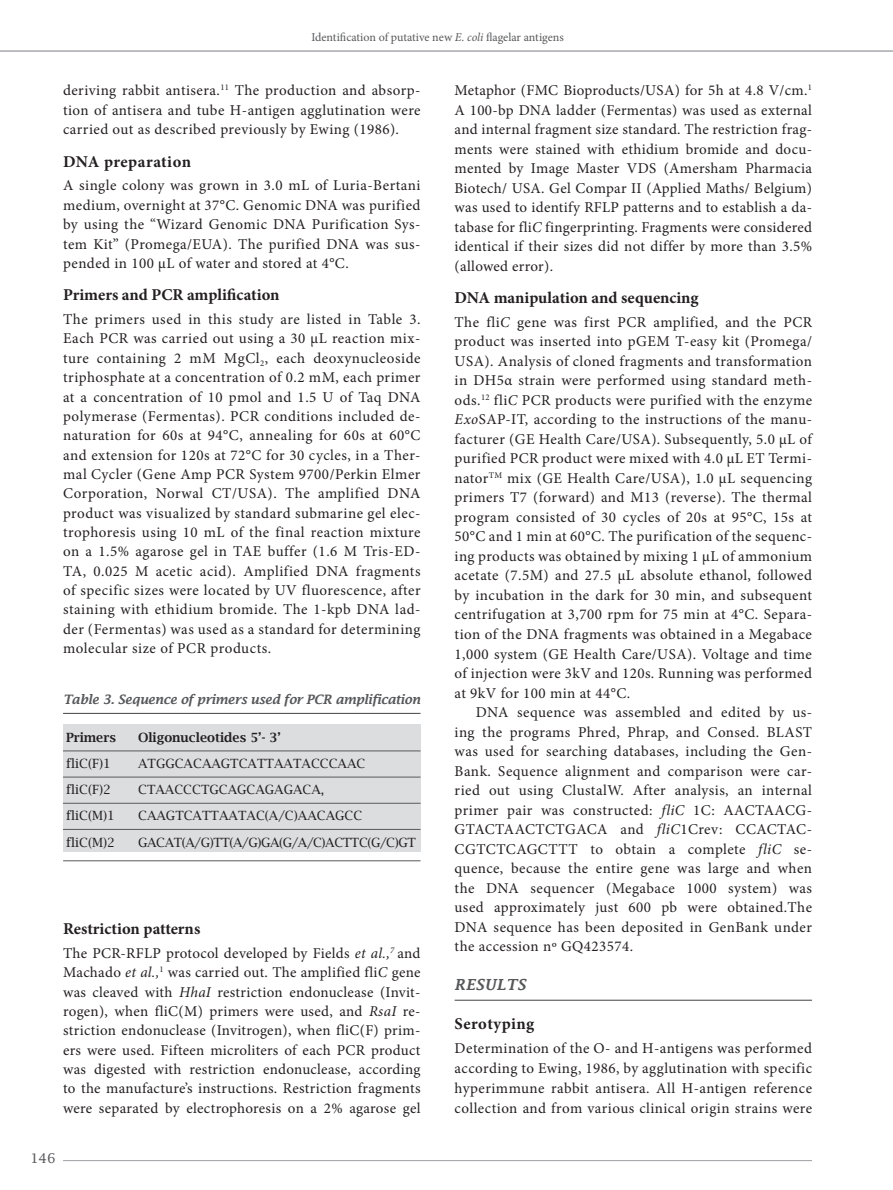
<style>
.page{position:relative;width:893px;height:1190px;background:#fff}
.page>*{position:absolute;margin:0;border:0;box-sizing:border-box;transform-origin:0 0}
.t1{font:700 16.5px "Minion Pro";color:#231f20}
.t2{font:15px/19.5px "Minion Pro";letter-spacing:.025em;color:#231f20;text-align:justify}
.t3{font:italic 600 15px "Lucida Fax";letter-spacing:.03em;color:#57585a}
.t4{font:13.5px "Lucida Fax";color:#57585a}
.t5{font:12.75px "Lucida Bright";color:#231f20}
.t6{font:italic 600 12.75px "Lucida Fax";letter-spacing:-.03em;color:#57585a}
.t7{font:12.75px "Lucida Bright";letter-spacing:-.03em;color:#231f20}
.t8{font:600 12.75px "Lucida Bright";color:#231f20}
.t9{font:12px "Minion Pro";color:#57585a}
.s1{font-style:italic}
</style>
<div class="page">
<hr style="left:63px;top:1159px;width:748px;height:2px;background:#a8a9ad">
<hr style="left:0;top:50px;width:892px;height:2px;background:#a8a9ad">
<hr style="left:454px;top:999px;width:357px;height:1px;background:#57585a">
<div style="left:63px;top:724px;width:357px;height:128px;background:#dcdddf"></div>
<hr style="left:63px;top:860px;width:357px;height:1px;background:#57585a">
<hr style="left:63px;top:713px;width:357px;height:1px;background:#57585a">
<hr style="left:63px;top:750px;width:357px;height:1px;background:#57585a">
<hr style="left:63px;top:776px;width:357px;height:1px;background:#57585a">
<hr style="left:63px;top:803px;width:357px;height:1px;background:#57585a">
<hr style="left:63px;top:829px;width:357px;height:1px;background:#57585a">
<p class="t9" style="left:311px;top:29px;width:254px">Identification of putative new <span class="s1">E. coli</span> flagelar antigens</p>
<p class="t2" style="left:63px;top:81px;width:359px">deriving rabbit antisera.<sup>11</sup> The production and absorp&shy;tion of antisera and tube H-antigen agglutination were carried out as described previously by Ewing (1986).</p>
<p class="t1" style="left:63px;top:150px;width:129px">DNA preparation</p>
<p class="t2" style="left:63px;top:176px;width:359px">A single colony was grown in 3.0 mL of Luria-Bertani medium, overnight at 37°C. Genomic DNA was purified by using the “Wizard Genomic DNA Purification Sys&shy;tem Kit” (Promega/EUA). The purified DNA was sus&shy;pended in 100 µL of water and stored at 4°C.</p>
<p class="t1" style="left:63px;top:283px;width:218px">Primers and PCR amplification</p>
<p class="t2" style="left:63px;top:310px;width:359px">The primers used in this study are listed in Table 3.<br>Each PCR was carried out using a 30 µL reaction mix&shy;ture containing 2 mM MgCl<sub>2</sub>, each deoxynucleoside triphosphate at a concentration of 0.2 mM, each primer at a concentration of 10 pmol and 1.5 U of Taq DNA polymerase (Fermentas). PCR conditions included de&shy;naturation for 60s at 94°C, annealing for 60s at 60°C and extension for 120s at 72°C for 30 cycles, in a Ther&shy;mal Cycler (Gene Amp PCR System 9700/Perkin Elmer Corporation, Norwal CT/USA). The amplified DNA product was visualized by standard submarine gel elec&shy;trophoresis using 10 mL of the final reaction mixture on a 1.5% agarose gel in TAE buffer (1.6 M Tris-ED-TA, 0.025 M acetic acid). Amplified DNA fragments of specific sizes were located by UV fluorescence, after staining with ethidium bromide. The 1-kpb DNA lad&shy;der (Fermentas) was used as a standard for determining molecular size of PCR products.</p>
<p class="t6" style="left:63px;top:692px;width:359px">Table 3. Sequence of primers used for PCR amplification</p>
<p class="t8" style="left:66px;top:730px;width:51px">Primers</p>
<p class="t8" style="left:138px;top:730px;width:144px">Oligonucleotides 5’- 3’</p>
<p class="t5" style="left:66px;top:756px;width:46px">fliC(F)1</p>
<p class="t5" style="left:138px;top:756px;width:229px">ATGGCACAAGTCATTAATACCCAAC</p>
<p class="t5" style="left:66px;top:782px;width:46px">fliC(F)2</p>
<p class="t5" style="left:138px;top:782px;width:188px">CTAACCCTGCAGCAGAGACA,</p>
<p class="t5" style="left:66px;top:808px;width:50px">fliC(M)1</p>
<p class="t5" style="left:138px;top:808px;width:225px">CAAGTCATTAATAC(A/C)AACAGCC</p>
<p class="t5" style="left:66px;top:834px;width:50px">fliC(M)2</p>
<p class="t7" style="left:138px;top:834px;width:279px">GACAT(A/G)TT(A/G)GA(G/A/C)ACTTC(G/C)GT</p>
<p class="t1" style="left:63px;top:917px;width:139px">Restriction patterns</p>
<p class="t2" style="left:63px;top:943px;width:359px">The PCR-RFLP protocol developed by Fields <span class="s1">et al.,</span><sup>7</sup> and Machado <span class="s1">et al.,</span><sup>1</sup> was carried out. The amplified fli<span class="s1">C</span> gene was cleaved with <span class="s1">HhaI</span> restriction endonuclease (Invit&shy;rogen), when fliC(M) primers were used, and <span class="s1">RsaI</span> re&shy;striction endonuclease (Invitrogen), when fliC(F) prim&shy;ers were used. Fifteen microliters of each PCR product was digested with restriction endonuclease, according to the manufacture’s instructions. Restriction fragments were separated by electrophoresis on a 2% agarose gel</p>
<p class="t4" style="left:30px;top:1150px;width:27px">146</p>
<p class="t2" style="left:454px;top:81px;width:359px">Metaphor (FMC Bioproducts/USA) for 5h at 4.8 V/cm.<sup>1<br></sup>A 100-bp DNA ladder (Fermentas) was used as external and internal fragment size standard. The restriction frag&shy;ments were stained with ethidium bromide and docu&shy;mented by Image Master VDS (Amersham Pharmacia Biotech/ USA. Gel Compar II (Applied Maths/ Belgium) was used to identify RFLP patterns and to establish a da&shy;tabase for fli<span class="s1">C</span> fingerprinting. Fragments were considered identical if their sizes did not differ by more than 3.5% (allowed error).</p>
<p class="t1" style="left:454px;top:286px;width:245px">DNA manipulation and sequencing</p>
<p class="t2" style="left:454px;top:312px;width:360px">The fli<span class="s1">C</span> gene was first PCR amplified, and the PCR product was inserted into pGEM T-easy kit (Promega/ USA). Analysis of cloned fragments and transformation in DH5α strain were performed using standard meth&shy;ods.<sup>12</sup> fli<span class="s1">C</span> PCR products were purified with the enzyme <span class="s1">Exo</span>SAP-IT, according to the instructions of the manu&shy;facturer (GE Health Care/USA). Subsequently, 5.0 μL of purified PCR product were mixed with 4.0 μL ET Termi&shy;nator<sup>TM</sup> mix (GE Health Care/USA), 1.0 μL sequencing primers T7 (forward) and M13 (reverse). The thermal program consisted of 30 cycles of 20s at 95°C, 15s at 50°C and 1 min at 60°C. The purification of the sequenc&shy;ing products was obtained by mixing 1 μL of ammonium acetate (7.5M) and 27.5 μL absolute ethanol, followed by incubation in the dark for 30 min, and subsequent centrifugation at 3,700 rpm for 75 min at 4°C. Separa&shy;tion of the DNA fragments was obtained in a Megabace 1,000 system (GE Health Care/USA). Voltage and time of injection were 3kV and 120s. Running was performed at 9kV for 100 min at 44°C.</p>
<p class="t2" style="left:454px;top:702px;width:359px;text-indent:21px">DNA sequence was assembled and edited by us&shy;ing the programs Phred, Phrap, and Consed. BLAST was used for searching databases, including the Gen-Bank. Sequence alignment and comparison were car&shy;ried out using ClustalW. After analysis, an internal primer pair was constructed: <span class="s1">fliC</span> 1C: AACTAACG-GTACTAACTCTGACA and <span class="s1">fliC</span>1Crev: CCACTAC-CGTCTCAGCTTT to obtain a complete <span class="s1">fliC</span> se&shy;quence, because the entire gene was large and when the DNA sequencer (Megabace 1000 system) was used approximately just 600 pb were obtained.The DNA sequence has been deposited in GenBank under the accession nº GQ423574.</p>
<p class="t3" style="left:454px;top:976px;width:72px">RESULTS</p>
<p class="t1" style="left:454px;top:1011px;width:81px">Serotyping</p>
<p class="t2" style="left:454px;top:1037px;width:359px;line-height:20.1px">Determination of the O- and H-antigens was performed according to Ewing, 1986, by agglutination with specific hyperimmune rabbit antisera. All H-antigen reference collection and from various clinical origin strains were</p>
</div>
